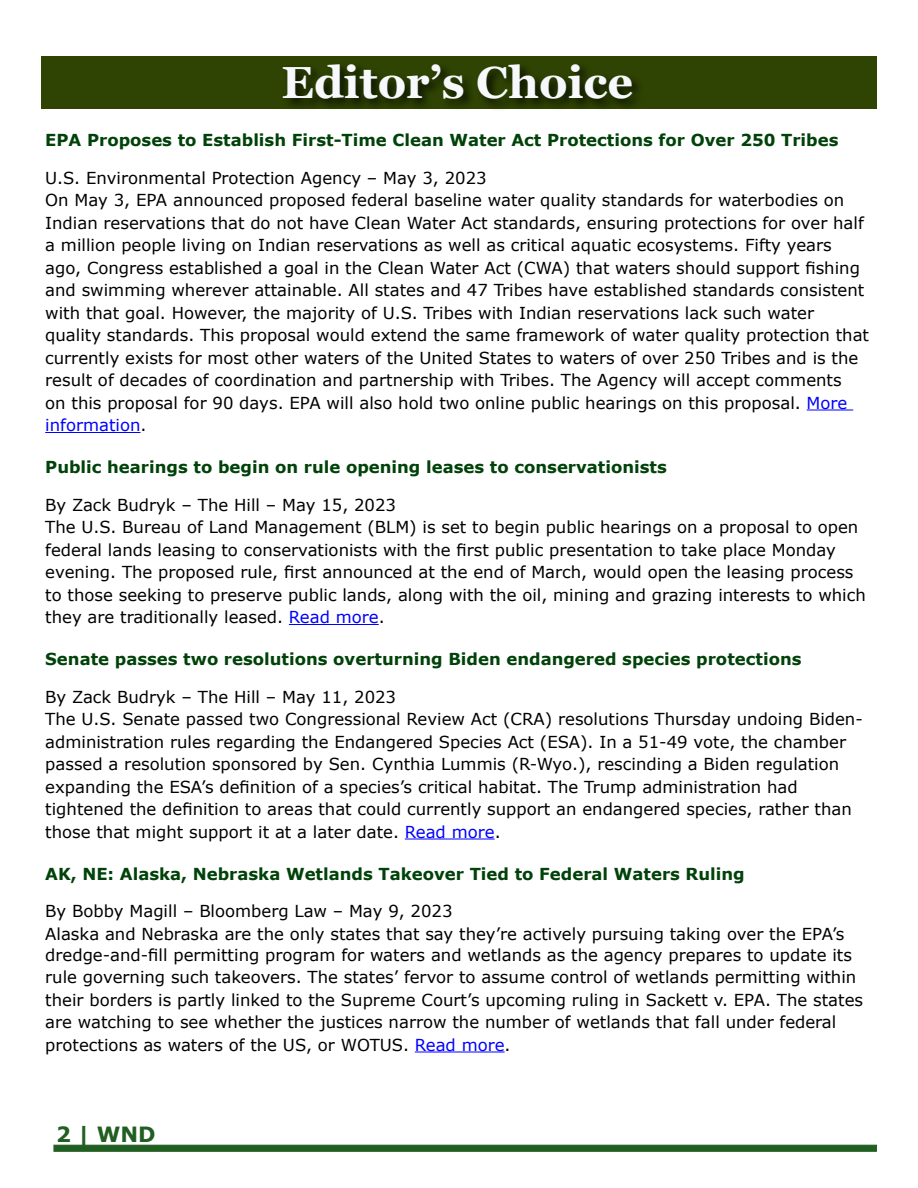
<style>
.page{position:relative;width:918px;height:1188px;background:#fff}
.page>*{position:absolute;margin:0;border:0;box-sizing:border-box;transform-origin:0 0}
.t1{font:700 45px "Georgia";color:#f6f8fb}
.t2{font:700 21px "Verdana";color:#215e21}
.t3{font:16.5px/22.5px "Verdana";color:#000}
.t4{font:700 16.5px "Verdana";color:#004209}
.s1{color:#00f}
</style>
<div class="page">
<div style="left:53px;top:1145px;width:824px;height:7px;background:#215e21;border:1px solid #215e21"></div>
<hr style="left:807px;top:410px;width:46px;height:1px;background:#00f">
<hr style="left:45px;top:432px;width:96px;height:1px;background:#00f">
<hr style="left:289px;top:624px;width:90px;height:1px;background:#00f">
<hr style="left:405px;top:839px;width:90px;height:1px;background:#00f">
<hr style="left:415px;top:1052px;width:90px;height:1px;background:#00f">
<div style="left:41px;top:56px;width:835px;height:53px;background:#2f4403"></div>
<div style="left:280px;top:61px;width:364px;height:52px;background:#000;opacity:.75"></div>
<h1 class="t1" style="left:282px;top:54px;width:353px">Editor’s Choice</h1>
<p class="t4" style="left:45px;top:128px;width:795px">EPA Proposes to Establish First-Time Clean Water Act Protections for Over 250 Tribes</p>
<p class="t3" style="left:45px;top:166px;width:825px">U.S. Environmental Protection Agency – May 3, 2023<br>On May 3, EPA announced proposed federal baseline water quality standards for waterbodies on Indian reservations that do not have Clean Water Act standards, ensuring protections for over half a million people living on Indian reservations as well as critical aquatic ecosystems. Fifty years ago, Congress established a goal in the Clean Water Act (CWA) that waters should support fishing and swimming wherever attainable. All states and 47 Tribes have established standards consistent with that goal. However, the majority of U.S. Tribes with Indian reservations lack such water quality standards. This proposal would extend the same framework of water quality protection that currently exists for most other waters of the United States to waters of over 250 Tribes and is the result of decades of coordination and partnership with Tribes. The Agency will accept comments<br>on this proposal for 90 days. EPA will also hold two online public hearings on this proposal. <span class="s1">More information</span>.</p>
<p class="t4" style="left:45px;top:455px;width:623px">Public hearings to begin on rule opening leases to conservationists</p>
<p class="t3" style="left:45px;top:493px;width:822px">By Zack Budryk – The Hill – May 15, 2023<br>The U.S. Bureau of Land Management (BLM) is set to begin public hearings on a proposal to open federal lands leasing to conservationists with the first public presentation to take place Monday evening. The proposed rule, first announced at the end of March, would open the leasing process to those seeking to preserve public lands, along with the oil, mining and grazing interests to which they are traditionally leased. <span class="s1">Read more</span>.</p>
<p class="t4" style="left:45px;top:647px;width:758px">Senate passes two resolutions overturning Biden endangered species protections</p>
<p class="t3" style="left:45px;top:685px;width:819px">By Zack Budryk – The Hill – May 11, 2023<br>The U.S. Senate passed two Congressional Review Act (CRA) resolutions Thursday undoing Biden&shy;administration rules regarding the Endangered Species Act (ESA). In a 51-49 vote, the chamber passed a resolution sponsored by Sen. Cynthia Lummis (R-Wyo.), rescinding a Biden regulation expanding the ESA’s definition of a species’s critical habitat. The Trump administration had tightened the definition to areas that could currently support an endangered species, rather than those that might support it at a later date. <span class="s1">Read more</span>.</p>
<p class="t4" style="left:45px;top:862px;width:701px">AK, NE: Alaska, Nebraska Wetlands Takeover Tied to Federal Waters Ruling</p>
<p class="t3" style="left:45px;top:900px;width:801px">By Bobby Magill – Bloomberg Law – May 9, 2023<br>Alaska and Nebraska are the only states that say they’re actively pursuing taking over the EPA’s</p>
<p class="t3" style="left:45px;top:943px;width:819px">dredge-and-fill permitting program for waters and wetlands as the agency prepares to update its rule governing such takeovers. The states’ fervor to assume control of wetlands permitting within their borders is partly linked to the Supreme Court’s upcoming ruling in Sackett v. EPA. The states are watching to see whether the justices narrow the number of wetlands that fall under federal protections as waters of the US, or WOTUS. <span class="s1">Read more</span>.</p>
<p class="t2" style="left:56px;top:1120px;width:101px">2 | WND</p>
</div>
